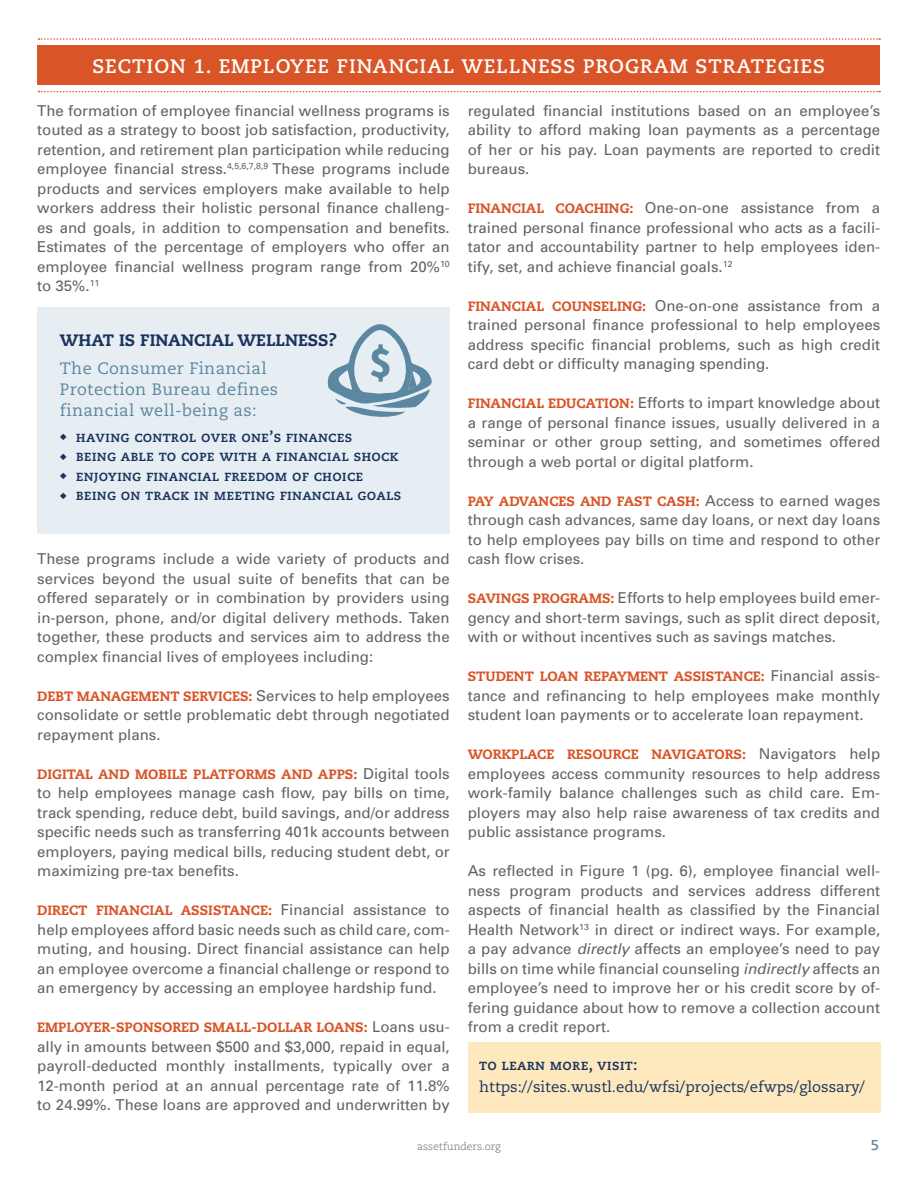
<style>
.page{position:relative;width:918px;height:1188px;background:#fff}
.page>*{position:absolute;margin:0;border:0;box-sizing:border-box;transform-origin:0 0}
.t1{font:700 19.5px "Caecilia";letter-spacing:.05em;color:#fff}
.t2{font:16.5px/21px "Caecilia";letter-spacing:.025em;color:#5c87a1}
.t3{font:800 16.5px "Caecilia";color:#1a345d}
.t4{font:15px/19.5px "Univers";color:#636366;text-align:justify}
.t5{font:15px "Caecilia Bold SC";letter-spacing:.01em;color:#1a345d}
.t6{font:15px "Caecilia";color:#1a345d}
.t7{font:700 14.25px "Caecilia";color:#5c87a1}
.t8{font:13.5px "Caecilia Heavy SC";color:#d95426}
.t9{font:300 10.5px "Caecilia";color:#636366}
.s1{font-family:"Caecilia Heavy SC";font-size:13.5px;color:#d95426}
.s2{font-family:"Univers";font-size:15px;color:#636366}
.s3{font-style:italic}
</style>
<div class="page">
<div style="left:38px;top:307px;width:412px;height:227px;background:#e7eef3"></div>
<div style="left:468px;top:1042px;width:412px;height:70px;background:#fee8be"></div>
<div style="left:38px;top:46px;width:842px;height:39px;background:#d95426"></div>
<svg style="left:39px;top:38px;width:841px;height:2px"></svg>
<svg style="left:39px;top:91px;width:841px;height:1px"></svg>
<svg style="left:328px;top:324px;width:104px;height:93px"></svg>
<h1 class="t1" style="left:92px;top:55px;width:734px">SECTION 1. EMPLOYEE FINANCIAL WELLNESS PROGRAM STRATEGIES</h1>
<p class="t4" style="left:37px;top:101px;width:414px">The formation of employee financial wellness programs is touted as a strategy to boost job satisfaction, productivity, retention, and retirement plan participation while reducing employee financial stress.<sup>4,5,6,7,8,9</sup> These programs include products and services employers make available to help workers address their holistic personal finance challeng&shy;es and goals, in addition to compensation and benefits.<br>Estimates of the percentage of employers who offer an employee financial wellness program range from 20%<sup>10 </sup>to 35%.<sup>11</sup></p>
<p class="t4" style="left:468px;top:101px;width:414px">regulated financial institutions based on an employee’s ability to afford making loan payments as a percentage of her or his pay. Loan payments are reported to credit bureaus.</p>
<p class="t4" style="left:468px;top:198px;width:414px"><span class="s1">FINANCIAL COACHING:</span> One-on-one assistance from a trained personal finance professional who acts as a facili&shy;tator and accountability partner to help employees iden&shy;tify, set, and achieve financial goals.<sup>12</sup></p>
<p class="t4" style="left:468px;top:296px;width:414px"><span class="s1">FINANCIAL COUNSELING:</span> One-on-one assistance from a trained personal finance professional to help employees address specific financial problems, such as high credit card debt or difficulty managing spending.</p>
<p class="t4" style="left:468px;top:393px;width:414px"><span class="s1">FINANCIAL EDUCATION:</span> Efforts to impart knowledge about a range of personal finance issues, usually delivered in a seminar or other group setting, and sometimes offered through a web portal or digital platform.</p>
<p class="t8" style="left:468px;top:493px;width:414px">PAY ADVANCES AND FAST CASH: <span class="s2">Access to earned wages</span></p>
<p class="t4" style="left:468px;top:510px;width:414px">through cash advances, same day loans, or next day loans to help employees pay bills on time and respond to other cash flow crises.</p>
<p class="t4" style="left:468px;top:588px;width:414px"><span class="s1">SAVINGS PROGRAMS:</span> Efforts to help employees build emer&shy;gency and short-term savings, such as split direct deposit, with or without incentives such as savings matches.</p>
<p class="t8" style="left:468px;top:668px;width:414px">STUDENT LOAN REPAYMENT ASSISTANCE: <span class="s2">Financial assis-</span></p>
<p class="t4" style="left:468px;top:686px;width:414px">tance and refinancing to help employees make monthly student loan payments or to accelerate loan repayment.</p>
<p class="t8" style="left:468px;top:746px;width:414px">WORKPLACE RESOURCE NAVIGATORS: <span class="s2">Navigators help</span></p>
<p class="t4" style="left:468px;top:764px;width:414px">employees access community resources to help address work-family balance challenges such as child care. Em&shy;ployers may also help raise awareness of tax credits and public assistance programs.</p>
<p class="t4" style="left:468px;top:861px;width:414px">As reflected in Figure 1 (pg. 6), employee financial well&shy;ness program products and services address different aspects of financial health as classified by the Financial Health Network<sup>13</sup> in direct or indirect ways. For example, a pay advance <span class="s3">directly</span> affects an employee’s need to pay bills on time while financial counseling <span class="s3">indirectly</span> affects an employee’s need to improve her or his credit score by of&shy;fering guidance about how to remove a collection account from a credit report.</p>
<p class="t3" style="left:60px;top:330px;width:278px">WHAT IS FINANCIAL WELLNESS?</p>
<p class="t2" style="left:60px;top:358px;width:220px">The Consumer Financial<br>Protection Bureau defines financial well-being as:</p>
<p class="t5" style="left:60px;top:428px;width:294px">◆ having control over one’s finances</p>
<p class="t5" style="left:60px;top:447px;width:340px">◆ being able to cope with a financial shock</p>
<p class="t5" style="left:60px;top:467px;width:305px">◆ enjoying financial freedom of choice</p>
<p class="t5" style="left:60px;top:486px;width:343px">◆ being on track in meeting financial goals</p>
<p class="t4" style="left:37px;top:549px;width:414px">These programs include a wide variety of products and services beyond the usual suite of benefits that can be offered separately or in combination by providers using in-person, phone, and/or digital delivery methods. Taken together, these products and services aim to address the complex financial lives of employees including:</p>
<p class="t8" style="left:37px;top:688px;width:414px">DEBT MANAGEMENT SERVICES: <span class="s2">Services to help employees</span></p>
<p class="t4" style="left:37px;top:705px;width:414px">consolidate or settle problematic debt through negotiated repayment plans.</p>
<p class="t8" style="left:37px;top:766px;width:414px">DIGITAL AND MOBILE PLATFORMS AND APPS: <span class="s2">Digital tools</span></p>
<p class="t4" style="left:37px;top:783px;width:414px">to help employees manage cash flow, pay bills on time, track spending, reduce debt, build savings, and/or address specific needs such as transferring 401k accounts between employers, paying medical bills, reducing student debt, or maximizing pre-tax benefits.</p>
<p class="t8" style="left:37px;top:902px;width:414px">DIRECT FINANCIAL ASSISTANCE: <span class="s2">Financial assistance to</span></p>
<p class="t4" style="left:37px;top:920px;width:414px">help employees afford basic needs such as child care, com&shy;muting, and housing. Direct financial assistance can help an employee overcome a financial challenge or respond to an emergency by accessing an employee hardship fund.</p>
<p class="t8" style="left:37px;top:1019px;width:414px">EMPLOYER-SPONSORED SMALL-DOLLAR LOANS: <span class="s2">Loans usu-</span></p>
<p class="t4" style="left:37px;top:1037px;width:414px">ally in amounts between $500 and $3,000, repaid in equal, payroll-deducted monthly installments, typically over a 12-month period at an annual percentage rate of 11.8% to 24.99%. These loans are approved and underwritten by</p>
<p class="t5" style="left:479px;top:1056px;width:160px">to learn more, visit:</p>
<p class="t6" style="left:479px;top:1078px;width:388px">https://sites.wustl.edu/wfsi/projects/efwps/glossary/</p>
<p class="t9" style="left:417px;top:1140px;width:85px">assetfunders.org</p>
<p class="t7" style="left:871px;top:1137px;width:10px">5</p>
</div>
